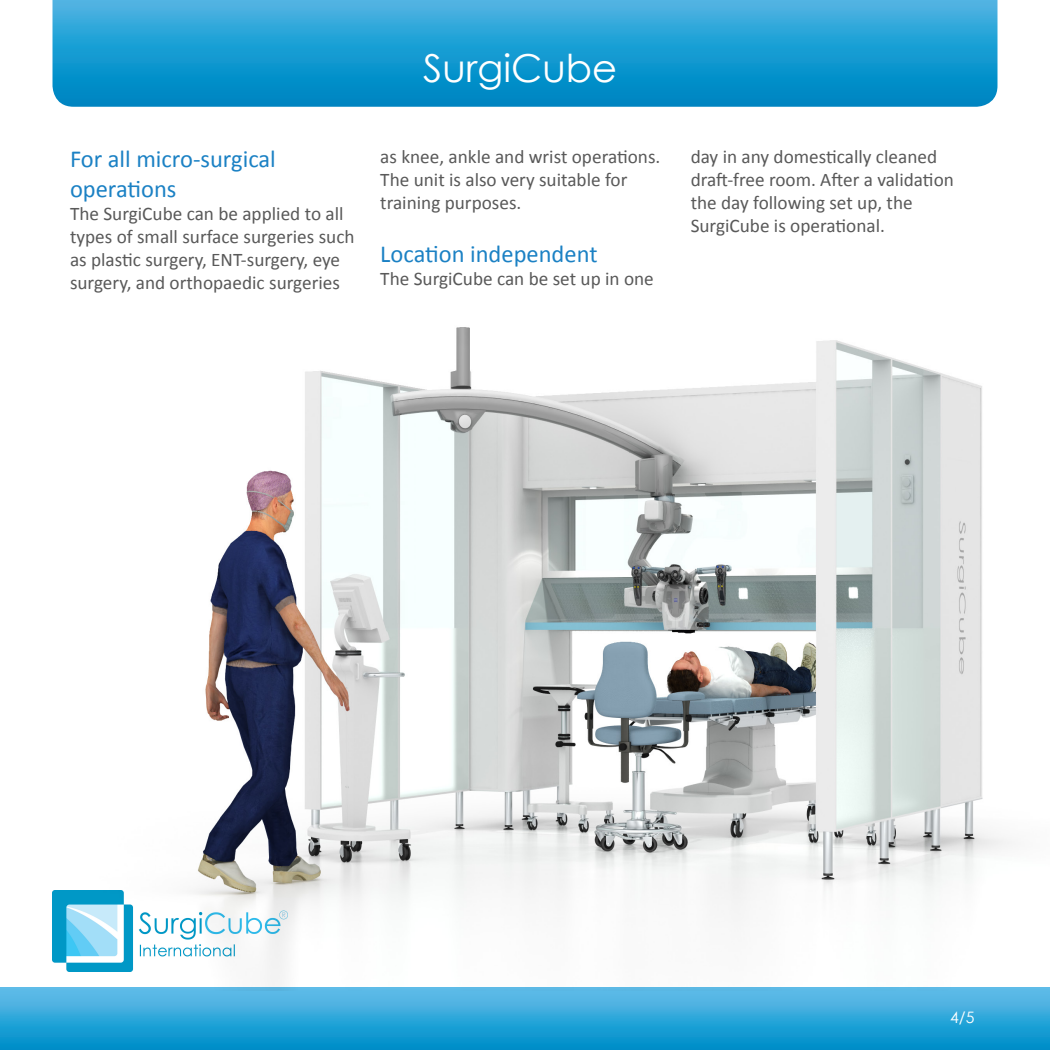
<style>
.page{position:relative;width:1050px;height:1050px;background:#fff}
.page>*{position:absolute;margin:0;border:0;box-sizing:border-box;transform-origin:0 0}
.t1{font:38.5px "Century Gothic";color:#fff}
.Ondertitel{font:24.5px/29.4px "Calibri";color:#1b81c4}
.t2{font:19.25px/23.1px "Calibri";color:#595959}
.Footnote{font:15.75px "Century Gothic";color:#fff}
</style>
<div class="page">
<div style="left:0;top:987px;width:1050px;height:63px;background:linear-gradient(to bottom,#67bfeb,#008dc8)"></div>
<svg style="left:52px;top:0;width:946px;height:107px;background:#1d9cd2"></svg>
<img style="left:53px;top:891px;width:22px;height:80px">
<img style="left:75px;top:327px;width:975px;height:664px">
<p class="Ondertitel" style="left:70px;top:144px;width:207px">For all micro-surgical operations</p>
<p class="t2" style="left:70px;top:201px;width:286px">The SurgiCube can be applied to all types of small surface surgeries such as plastic surgery, ENT-surgery, eye surgery, and orthopaedic surgeries</p>
<h1 class="t1" style="left:423px;top:41px;width:195px">SurgiCube</h1>
<p class="t2" style="left:380px;top:145px;width:282px">as knee, ankle and wrist operations.<br>The unit is also very suitable for training purposes.</p>
<p class="Ondertitel" style="left:380px;top:238px;width:219px">Location independent</p>
<p class="t2" style="left:380px;top:267px;width:275px">The SurgiCube can be set up in one</p>
<p class="t2" style="left:691px;top:145px;width:265px">day in any domestically cleaned draft-free room. After a validation the day following set up, the<br>SurgiCube is operational.</p>
<p class="Footnote" style="left:950px;top:1007px;width:26px">4/5</p>
</div>
